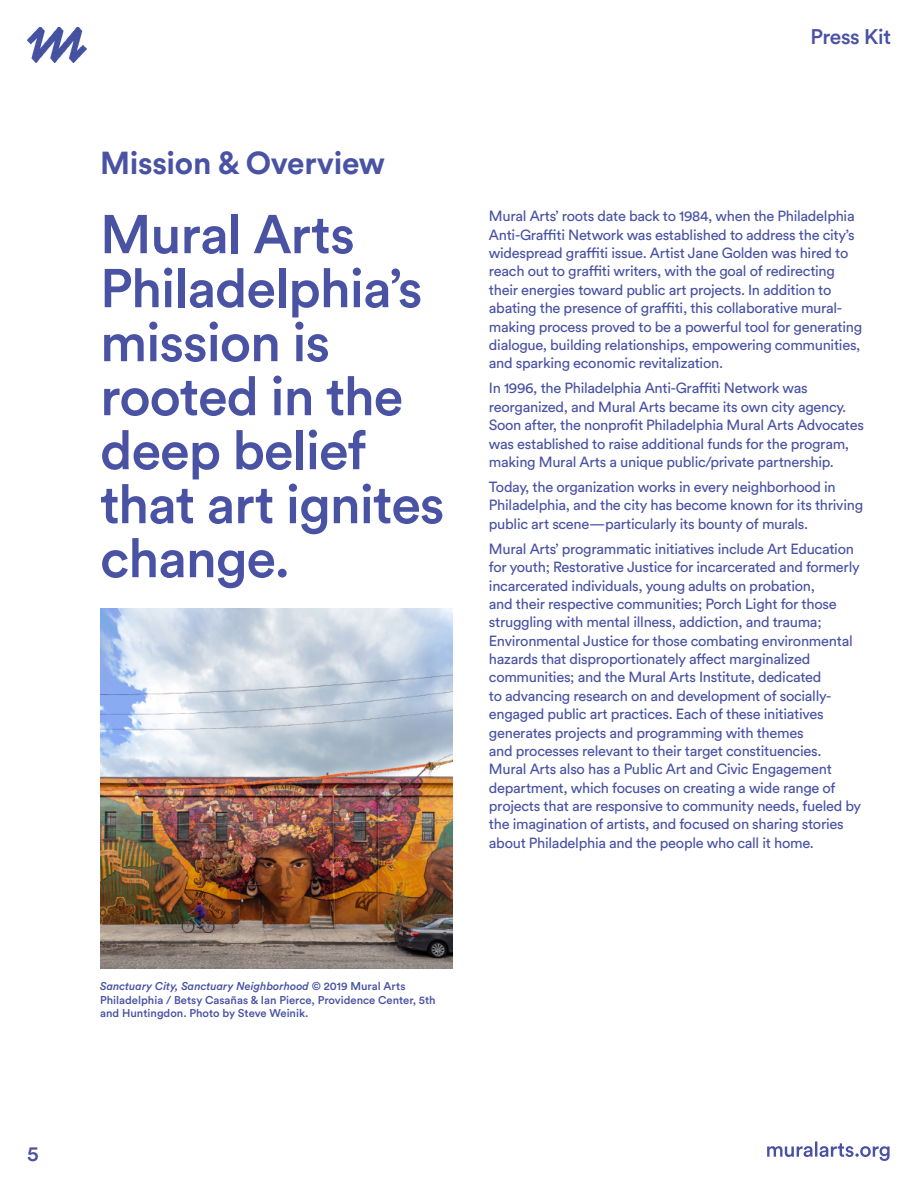
<style>
.page{position:relative;width:918px;height:1188px;background:#fff}
.page>*{position:absolute;margin:0;border:0;box-sizing:border-box;transform-origin:0 0}
.t1{font:500 54px/54px "Circular Std";letter-spacing:-.02em;color:#4952a3}
.t2{font:700 31.5px "Circular Std";letter-spacing:-.01em;color:#4952a3}
.t3{font:500 21px "Circular Std";letter-spacing:-.02em;color:#4952a3}
.t4{font:14.7px/18.3px "Circular Std";letter-spacing:-.02em;color:#4952a3}
.t5{font:500 11.25px/13.5px "Circular Std";color:#4952a3}
.s1{font-style:italic}
</style>
<div class="page">
<svg style="left:767px;top:1141px;width:123px;height:20px"></svg>
<img style="left:27px;top:27px;width:60px;height:36px">
<img style="left:100px;top:609px;width:352px;height:360px">
<h3 class="t3" style="left:27px;top:1140px;width:13px">5</h3>
<h2 class="t2" style="left:100px;top:143px;width:287px">Mission &amp; Overview</h2>
<h3 class="t3" style="left:811px;top:23px;width:82px">Press Kit</h3>
<h1 class="t1" style="left:100px;top:206px;width:346px">Mural Arts<br>Philadelphia’s mission is rooted in the deep belief that art ignites change.</h1>
<p class="t4" style="left:489px;top:207px;width:375px">Mural Arts’ roots date back to 1984, when the Philadelphia Anti-Graffiti Network was established to address the city’s widespread graffiti issue. Artist Jane Golden was hired to reach out to graffiti writers, with the goal of redirecting their energies toward public art projects. In addition to abating the presence of graffiti, this collaborative mural&shy;making process proved to be a powerful tool for generating dialogue, building relationships, empowering communities, and sparking economic revitalization.</p>
<p class="t4" style="left:489px;top:379px;width:376px">In 1996, the Philadelphia Anti-Graffiti Network was reorganized, and Mural Arts became its own city agency.<br>Soon after, the nonprofit Philadelphia Mural Arts Advocates was established to raise additional funds for the program, making Mural Arts a unique public/private partnership.</p>
<p class="t4" style="left:489px;top:478px;width:376px">Today, the organization works in every neighborhood in<br>Philadelphia, and the city has become known for its thriving public art scene—particularly its bounty of murals.</p>
<p class="t4" style="left:489px;top:539px;width:374px">Mural Arts’ programmatic initiatives include Art Education for youth; Restorative Justice for incarcerated and formerly incarcerated individuals, young adults on probation,<br>and their respective communities; Porch Light for those struggling with mental illness, addiction, and trauma; Environmental Justice for those combating environmental hazards that disproportionately affect marginalized communities; and the Mural Arts Institute, dedicated<br>to advancing research on and development of socially&shy;engaged public art practices. Each of these initiatives generates projects and programming with themes<br>and processes relevant to their target constituencies.<br>Mural Arts also has a Public Art and Civic Engagement department, which focuses on creating a wide range of projects that are responsive to community needs, fueled by the imagination of artists, and focused on sharing stories about Philadelphia and the people who call it home.</p>
<p class="t5" style="left:100px;top:979px;width:337px"><span class="s1">Sanctuary City, Sanctuary Neighborhood</span> © 2019 Mural Arts<br>Philadelphia / Betsy Casañas &amp; Ian Pierce, Providence Center, 5th and Huntingdon. Photo by Steve Weinik.</p>
</div>
